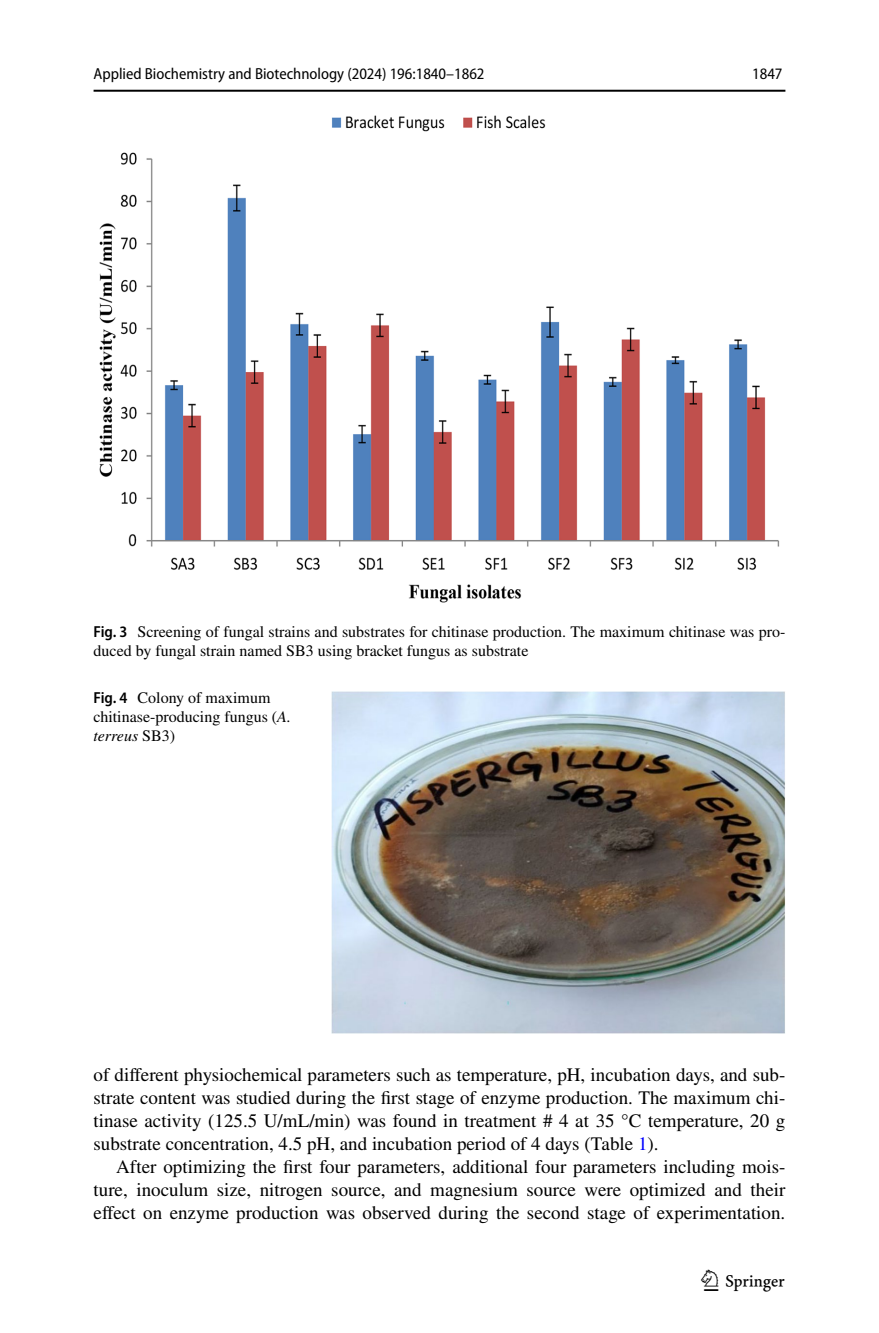
<style>
.page{position:relative;width:879px;height:1333px;background:#fff}
.page>*{position:absolute;margin:0;border:0;box-sizing:border-box;transform-origin:0 0}
.t1{font:30px "Springnew Regular 4";color:#000}
.t2{font:19px/23px "STIX";color:#000;text-align:justify}
.t3{font:16px/18.4px "STIX";color:#000}
.t4{font:semi-condensed 16px "Myriad Pro";color:#000}
.s1{font-family:"Myriad Pro";font-weight:600;font-stretch:semi-condensed}
.s2{font-style:italic}
.s3{color:#00f}
</style>
<div class="page">
<hr style="left:94px;top:90px;width:691px;height:2px;background:#000">
<img style="left:99px;top:116px;width:681px;height:486px">
<img style="left:332px;top:691px;width:453px;height:342px">
<p class="t4" style="left:94px;top:65px;width:392px">Applied Biochemistry and Biotechnology (2024) 196:1840–1862</p>
<p class="t4" style="left:752px;top:65px;width:32px">1847</p>
<p class="t3" style="left:94px;top:624px;width:693px"><span class="s1">Fig. 3</span> Screening of fungal strains and substrates for chitinase production. The maximum chitinase was pro&shy;duced by fungal strain named SB3 using bracket fungus as substrate</p>
<p class="t3" style="left:94px;top:690px;width:199px"><span class="s1">Fig. 4</span> Colony of maximum chitinase-producing fungus (<span class="s2">A. terreus</span> SB3)</p>
<p class="t2" style="left:94px;top:1064px;width:693px">of different physiochemical parameters such as temperature, pH, incubation days, and sub&shy;strate content was studied during the first stage of enzyme production. The maximum chi&shy;tinase activity (125.5 U/mL/min) was found in treatment # 4 at 35 °C temperature, 20 g substrate concentration, 4.5 pH, and incubation period of 4 days (Table <span class="s3">1</span>).</p>
<p class="t2" style="left:94px;top:1156px;width:693px;text-indent:23px">After optimizing the first four parameters, additional four parameters including mois&shy;ture, inoculum size, nitrogen source, and magnesium source were optimized and their effect on enzyme production was observed during the second stage of experimentation.</p>
<h1 class="t1" style="left:704px;top:1269px;width:83px">1 3</h1>
</div>
